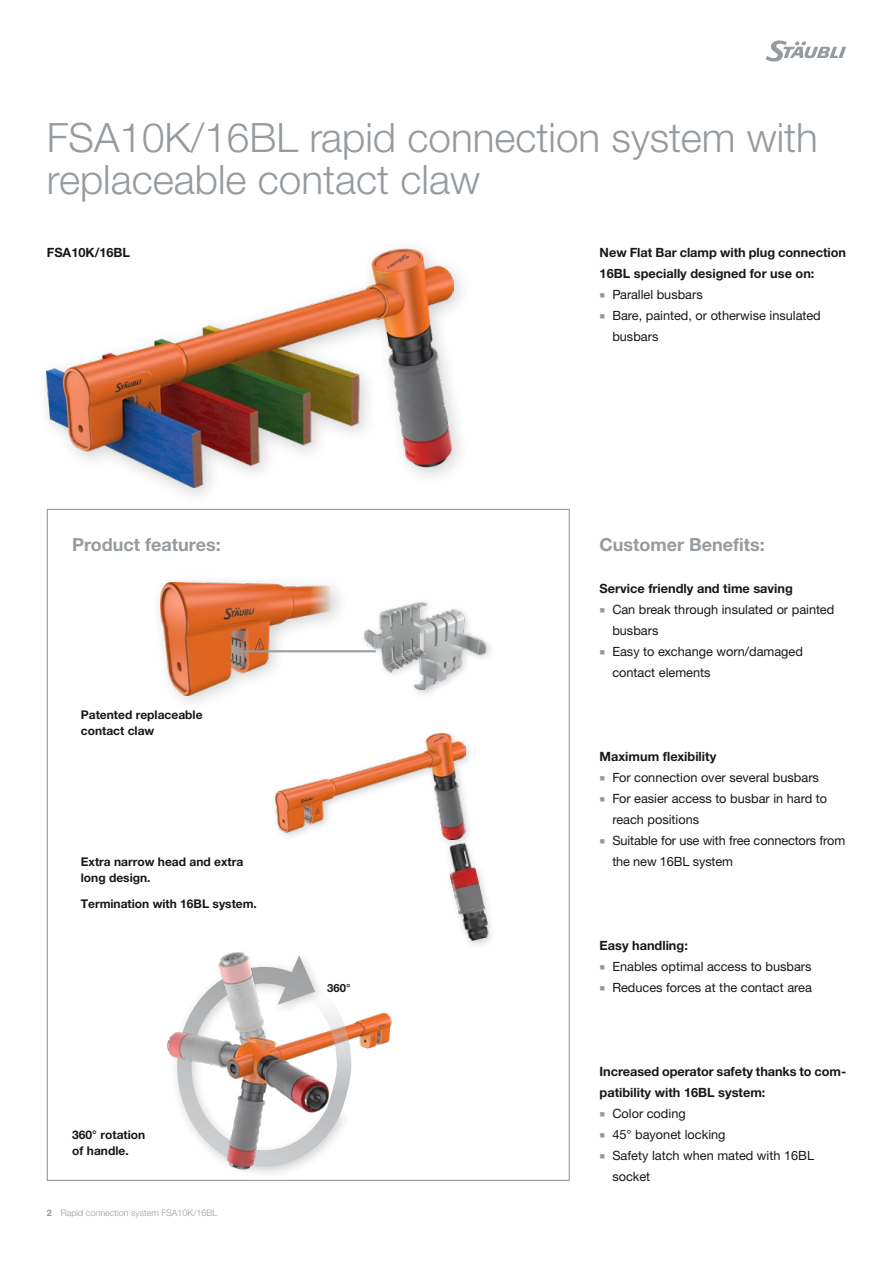
<style>
.page{position:relative;width:893px;height:1263px;background:#fff}
.page>*{position:absolute;margin:0;border:0;box-sizing:border-box;transform-origin:0 0}
.Headline_Inside_EN{font:300 40.5px/42px "Helvetica Neue LTW1 G";color:#969b9f}
.Subheadline_Inside_E{font:700 18px "Helvetica Neue LTW1 G";color:#969b9f}
.t1{font:12.75px/21px "Helvetica Neue LTW1 G";color:#1a171c}
.RunningText_Inside_E{font:700 12.75px/21px "Helvetica Neue LTW1 G";color:#1a171c}
.Productext_technics{font:700 12.75px "Helvetica Neue LTW1 G";color:#1a171c}
.Caption_Inside_neutr{font:700 12px/16.5px "Helvetica Neue LTW1 G";color:#1a171c}
.Caption_Inside_neutr-2{font:700 11.4px "Helvetica Neue LTW1 G";color:#1a171c}
.t2{font:300 9px "Helvetica Neue LTW1 G";color:#969b9f}
.s1{font-weight:700}
.s2{font-family:"Arial Unicode MS";font-size:9.9px;color:#969b9f}
</style>
<div class="page">
<svg style="left:765px;top:40px;width:81px;height:22px"></svg>
<img style="left:47px;top:247px;width:407px;height:241px">
<img style="left:167px;top:952px;width:225px;height:221px">
<svg style="left:177px;top:955px;width:174px;height:212px"></svg>
<img style="left:160px;top:582px;width:170px;height:113px">
<img style="left:364px;top:602px;width:122px;height:88px">
<hr style="left:241px;top:650px;width:135px;height:2px;background:#969b9f">
<img style="left:276px;top:734px;width:189px;height:105px">
<div style="left:444px;top:839px;width:52px;height:111px;background:#1a171c;opacity:.2"></div>
<img style="left:444px;top:841px;width:47px;height:101px">
<p class="Headline_Inside_EN" style="left:47px;top:116px;width:773px">FSA10K/16BL rapid connection system with replaceable contact claw</p>
<p class="Productext_technics" style="left:47px;top:244px;width:85px">FSA10K/16BL</p>
<p class="Subheadline_Inside_E" style="left:72px;top:533px;width:150px">Product features:</p>
<p class="Caption_Inside_neutr" style="left:81px;top:706px;width:123px">Patented replaceable contact claw</p>
<p class="Caption_Inside_neutr" style="left:81px;top:853px;width:164px">Extra narrow head and extra long design.</p>
<p class="Caption_Inside_neutr" style="left:81px;top:895px;width:178px">Termination with 16BL system.</p>
<p class="Caption_Inside_neutr" style="left:72px;top:1126px;width:75px">360° rotation of handle.</p>
<p class="t2" style="left:47px;top:1207px;width:172px"><span class="s1">2</span> Rapid connection system FSA10K/16BL</p>
<p class="Caption_Inside_neutr-2" style="left:327px;top:981px;width:25px">360°</p>
<p class="RunningText_Inside_E" style="left:600px;top:242px;width:248px">New Flat Bar clamp with plug connection<br>16BL specially designed for use on:</p>
<p class="t1" style="left:600px;top:284px;width:105px"><span class="s2">■</span> Parallel busbars</p>
<p class="t1" style="left:612px;top:305px;width:210px;text-indent:-13px"><span class="s2">■</span> Bare, painted, or otherwise insulated busbars</p>
<p class="Subheadline_Inside_E" style="left:600px;top:533px;width:167px">Customer Benefits:</p>
<p class="RunningText_Inside_E" style="left:600px;top:578px;width:195px">Service friendly and time saving</p>
<p class="t1" style="left:612px;top:599px;width:224px;text-indent:-13px"><span class="s2">■</span> Can break through insulated or painted busbars</p>
<p class="t1" style="left:612px;top:641px;width:192px;text-indent:-13px"><span class="s2">■</span> Easy to exchange worn/damaged contact elements</p>
<p class="RunningText_Inside_E" style="left:600px;top:746px;width:118px">Maximum flexibility</p>
<p class="t1" style="left:600px;top:767px;width:221px"><span class="s2">■</span> For connection over several busbars</p>
<p class="t1" style="left:612px;top:788px;width:216px;text-indent:-13px"><span class="s2">■</span> For easier access to busbar in hard to reach positions</p>
<p class="t1" style="left:612px;top:830px;width:234px;text-indent:-13px"><span class="s2">■</span> Suitable for use with free connectors from the new 16BL system</p>
<p class="RunningText_Inside_E" style="left:600px;top:935px;width:90px">Easy handling:</p>
<p class="t1" style="left:600px;top:956px;width:213px"><span class="s2">■</span> Enables optimal access to busbars</p>
<p class="t1" style="left:600px;top:977px;width:214px"><span class="s2">■</span> Reduces forces at the contact area</p>
<p class="RunningText_Inside_E" style="left:600px;top:1061px;width:248px">Increased operator safety thanks to com&shy;patibility with 16BL system:</p>
<p class="t1" style="left:600px;top:1103px;width:88px"><span class="s2">■</span> Color coding</p>
<p class="t1" style="left:600px;top:1124px;width:128px"><span class="s2">■</span> 45° bayonet locking</p>
<p class="t1" style="left:612px;top:1145px;width:203px;text-indent:-13px"><span class="s2">■</span> Safety latch when mated with 16BL socket</p>
</div>
